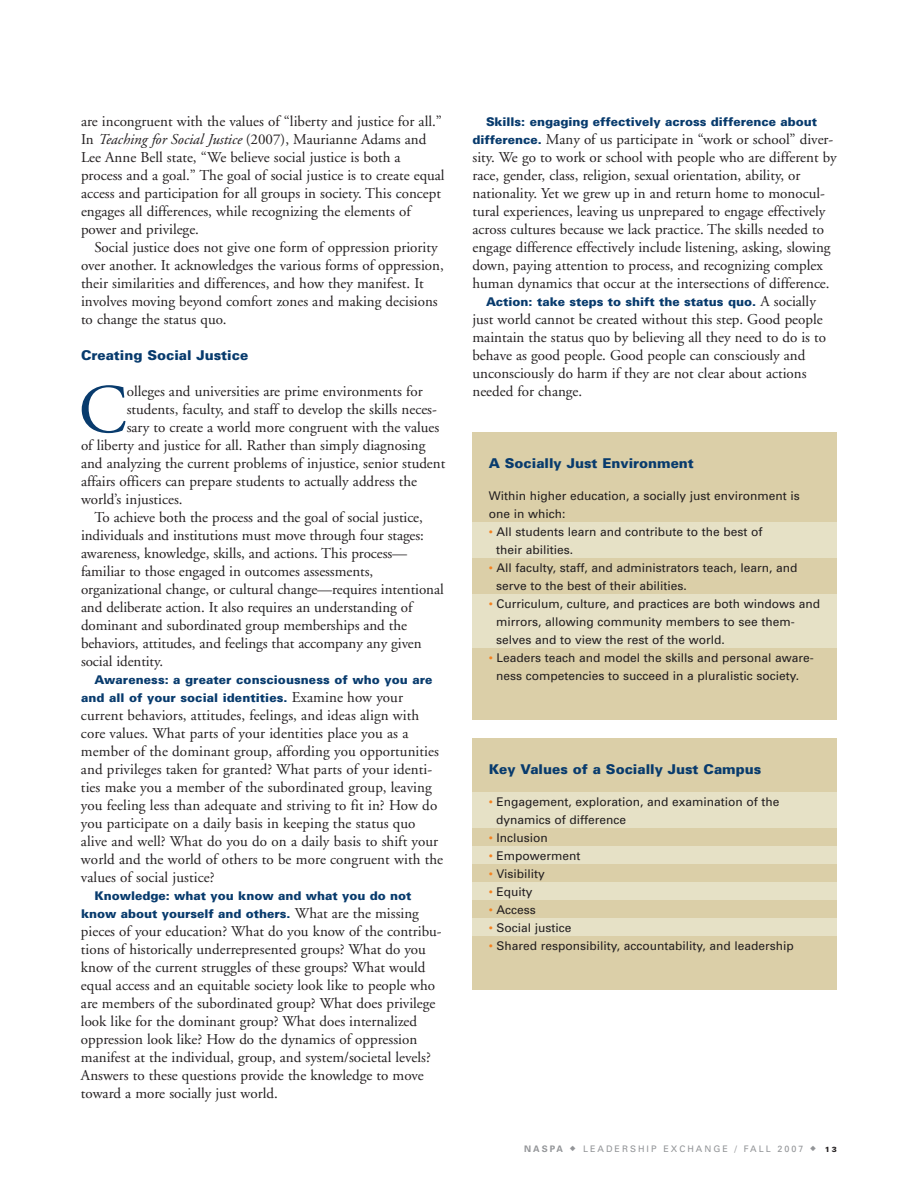
<style>
.page{position:relative;width:918px;height:1188px;background:#fff}
.page>*{position:absolute;margin:0;border:0;box-sizing:border-box;transform-origin:0 0}
.t1{font:69.3px "Adobe Garamond";color:#083b6d}
.t2{font:15px/18px "Adobe Garamond";color:#231f20}
.t3{font:900 13.5px "Univers";color:#083b6d}
.t4{font:12px/18px "Univers";color:#231f20}
.t5{font:900 12px/18px "Univers";color:#083b6d}
.t6{font:9px "Univers";letter-spacing:.22em;color:#939598}
.s1{font-style:italic}
.s2{font-family:"Adobe Garamond";font-weight:400;font-size:15px;color:#231f20}
.s3{font-family:"Univers";font-weight:900;font-size:12px;color:#083b6d}
.s4{color:#f5821f}
.s5{font-weight:700}
.s6{font-weight:900;font-size:7.5px;color:#231f20}
</style>
<div class="page">
<div style="left:472px;top:738px;width:365px;height:252px;background:#dbcfa8"></div>
<div style="left:472px;top:432px;width:365px;height:288px;background:#dbcfa8"></div>
<div style="left:472px;top:522px;width:365px;height:36px;background:#e6e1c6"></div>
<div style="left:472px;top:594px;width:365px;height:54px;background:#e6e1c6"></div>
<div style="left:472px;top:792px;width:365px;height:36px;background:#e6e1c6"></div>
<div style="left:472px;top:846px;width:365px;height:18px;background:#e6e1c6"></div>
<div style="left:472px;top:882px;width:365px;height:18px;background:#e6e1c6"></div>
<div style="left:472px;top:918px;width:365px;height:18px;background:#e6e1c6"></div>
<p class="t2" style="left:81px;top:114px;width:365px">are incongruent with the values of “liberty and justice for all.” In <span class="s1">Teaching for Social Justice</span> (2007), Maurianne Adams and Lee Anne Bell state, “We believe social justice is both a process and a goal.” The goal of social justice is to create equal access and participation for all groups in society. This concept engages all differences, while recognizing the elements of power and privilege.</p>
<p class="t2" style="left:81px;top:240px;width:364px;text-indent:14px">Social justice does not give one form of oppression priority over another. It acknowledges the various forms of oppression, their similarities and differences, and how they manifest. It involves moving beyond comfort zones and making decisions to change the status quo.</p>
<p class="t3" style="left:81px;top:350px;width:169px">Creating Social Justice</p>
<h1 class="t1" style="left:79px;top:382px;width:50px">C</h1>
<p class="t2" style="left:127px;top:384px;width:297px">olleges and universities are prime environments for</p>
<p class="t2" style="left:127px;top:402px;width:312px">students, faculty, and staff to develop the skills neces-</p>
<p class="t2" style="left:127px;top:420px;width:314px">sary to create a world more congruent with the values</p>
<p class="t2" style="left:81px;top:438px;width:346px">of liberty and justice for all. Rather than simply diagnosing</p>
<p class="t2" style="left:81px;top:456px;width:366px">and analyzing the current problems of injustice, senior student</p>
<p class="t2" style="left:81px;top:474px;width:338px">affairs officers can prepare students to actually address the</p>
<p class="t2" style="left:81px;top:492px;width:103px">world’s injustices.</p>
<p class="t2" style="left:94px;top:510px;width:330px">To achieve both the process and the goal of social justice,</p>
<p class="t2" style="left:81px;top:528px;width:345px">individuals and institutions must move through four stages:</p>
<p class="t2" style="left:81px;top:546px;width:328px">awareness, knowledge, skills, and actions. This process—</p>
<p class="t2" style="left:81px;top:564px;width:294px">familiar to those engaged in outcomes assessments,</p>
<p class="t2" style="left:81px;top:582px;width:364px">organizational change, or cultural change—requires intentional</p>
<p class="t2" style="left:81px;top:600px;width:333px">and deliberate action. It also requires an understanding of</p>
<p class="t2" style="left:81px;top:618px;width:328px">dominant and subordinated group memberships and the</p>
<p class="t2" style="left:81px;top:636px;width:342px">behaviors, attitudes, and feelings that accompany any given</p>
<p class="t2" style="left:81px;top:654px;width:84px">social identity.</p>
<p class="t5" style="left:81px;top:672px;width:353px;text-indent:14px">Awareness: a greater consciousness of who you are and all of your social identities. <span class="s2">Examine how your</span></p>
<p class="t2" style="left:81px;top:708px;width:364px">current behaviors, attitudes, feelings, and ideas align with core values. What parts of your identities place you as a member of the dominant group, affording you opportunities and privileges taken for granted? What parts of your identi&shy;ties make you a member of the subordinated group, leaving you feeling less than adequate and striving to fit in? How do you participate on a daily basis in keeping the status quo alive and well? What do you do on a daily basis to shift your world and the world of others to be more congruent with the values of social justice?</p>
<p class="t5" style="left:81px;top:888px;width:339px;text-align:center">Knowledge: what you know and what you do not know about yourself and others. <span class="s2">What are the missing</span></p>
<p class="t2" style="left:81px;top:924px;width:362px">pieces of your education? What do you know of the contribu&shy;tions of historically underrepresented groups? What do you know of the current struggles of these groups? What would equal access and an equitable society look like to people who are members of the subordinated group? What does privilege look like for the dominant group? What does internalized oppression look like? How do the dynamics of oppression manifest at the individual, group, and system/societal levels?<br>Answers to these questions provide the knowledge to move toward a more socially just world.</p>
<p class="t5" style="left:486px;top:114px;width:333px">Skills: engaging effectively across difference about</p>
<p class="t2" style="left:472px;top:132px;width:366px"><span class="s3">difference.</span> Many of us participate in “work or school” diver&shy;sity. We go to work or school with people who are different by race, gender, class, religion, sexual orientation, ability, or nationality. Yet we grew up in and return home to monocul&shy;tural experiences, leaving us unprepared to engage effectively across cultures because we lack practice. The skills needed to engage difference effectively include listening, asking, slowing down, paying attention to process, and recognizing complex human dynamics that occur at the intersections of difference.</p>
<p class="t5" style="left:486px;top:294px;width:331px">Action: take steps to shift the status quo. <span class="s2">A socially</span></p>
<p class="t2" style="left:473px;top:312px;width:355px">just world cannot be created without this step. Good people maintain the status quo by believing all they need to do is to behave as good people. Good people can consciously and unconsciously do harm if they are not clear about actions needed for change.</p>
<p class="t3" style="left:489px;top:458px;width:207px">A Socially Just Environment</p>
<p class="t4" style="left:489px;top:487px;width:312px">Within higher education, a socially just environment is one in which:</p>
<p class="t4" style="left:496px;top:523px;width:268px;text-indent:-8px"><span class="s4">•</span> All students learn and contribute to the best of their abilities.</p>
<p class="t4" style="left:496px;top:559px;width:303px;text-indent:-8px"><span class="s4">•</span> All faculty, staff, and administrators teach, learn, and serve to the best of their abilities.</p>
<p class="t4" style="left:496px;top:595px;width:325px;text-indent:-8px"><span class="s4">•</span> Curriculum, culture, and practices are both windows and mirrors, allowing community members to see them&shy;selves and to view the rest of the world.</p>
<p class="t4" style="left:489px;top:649px;width:327px;text-align:center"><span class="s4">•</span> Leaders teach and model the skills and personal aware&shy;ness competencies to succeed in a pluralistic society.</p>
<p class="t3" style="left:489px;top:764px;width:274px">Key Values of a Socially Just Campus</p>
<p class="t4" style="left:496px;top:793px;width:285px;text-indent:-8px"><span class="s4">•</span> Engagement, exploration, and examination of the dynamics of difference</p>
<p class="t4" style="left:489px;top:829px;width:61px"><span class="s4">•</span> Inclusion</p>
<p class="t4" style="left:489px;top:847px;width:93px"><span class="s4">•</span> Empowerment</p>
<p class="t4" style="left:489px;top:865px;width:58px"><span class="s4">•</span> Visibility</p>
<p class="t4" style="left:489px;top:883px;width:45px"><span class="s4">•</span> Equity</p>
<p class="t4" style="left:489px;top:901px;width:49px"><span class="s4">•</span> Access</p>
<p class="t4" style="left:489px;top:919px;width:84px"><span class="s4">•</span> Social justice</p>
<p class="t4" style="left:489px;top:937px;width:307px"><span class="s4">•</span> Shared responsibility, accountability, and leadership</p>
<p class="t6" style="left:524px;top:1146px;width:314px"><span class="s5">NASPA</span> ◆ LEADERSHIP EXCHANGE / FALL 2007 ◆ <span class="s6">13</span></p>
</div>
